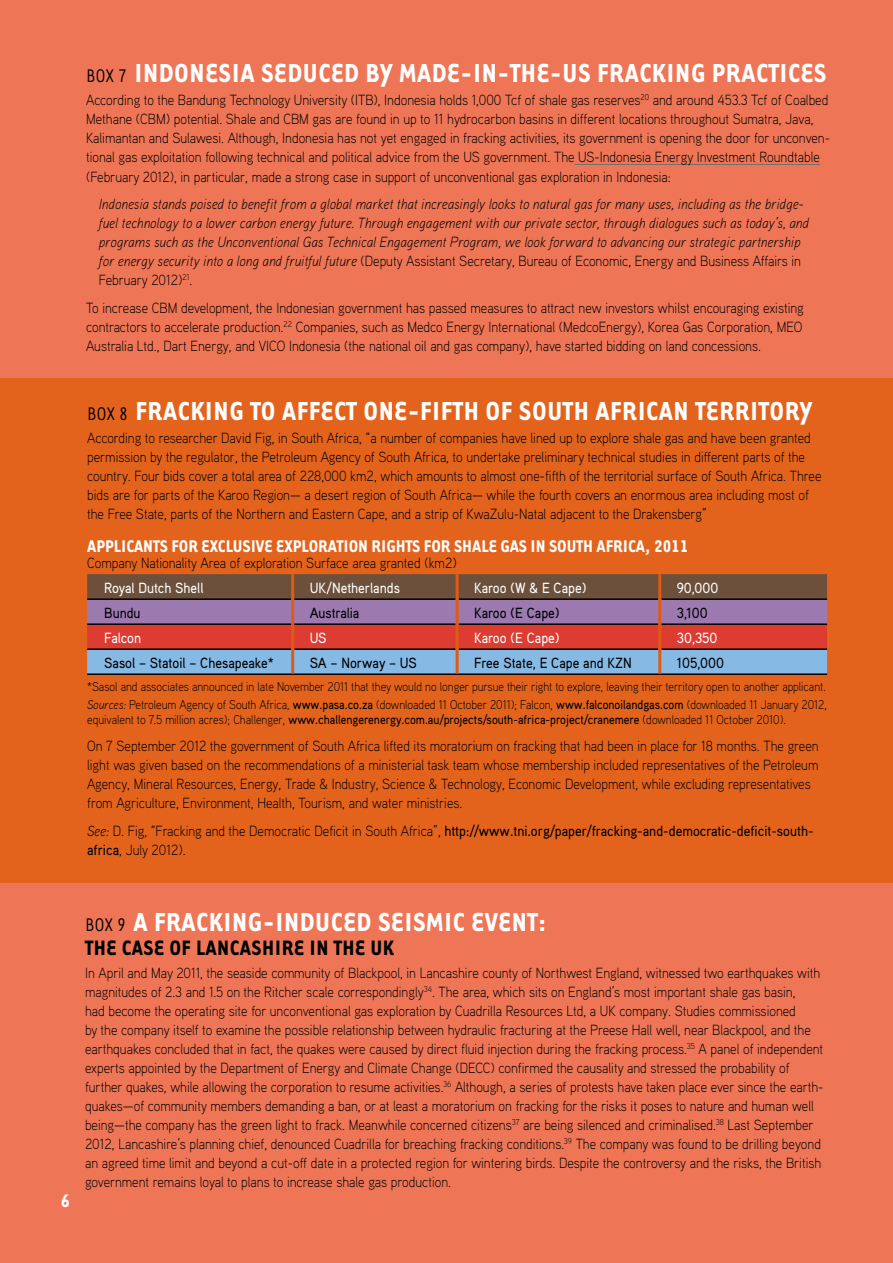
<style>
.page{position:relative;width:893px;height:1263px;background:#ee7656}
.page>*{position:absolute;margin:0;border:0;box-sizing:border-box;transform-origin:0 0}
.box_titls2{font:700 30px "Tarzana Narrow";letter-spacing:.02em;color:#fff}
.box_titls2-2{font:700 24px "Tarzana Narrow";letter-spacing:.02em;color:#000}
.t1{font:700 21px "Tarzana Narrow";color:#fff}
.titls{font:700 19.5px "Tarzana Narrow";color:#fff}
.txt{font:300 14.7px/19px "Aaux Pro";color:#000;scale:.92 1}
.txt-2{font:italic 300 14.7px/19px "Aaux Pro";color:#000;scale:.92 1}
.txt-3{font:500 14.7px/19px "Aaux Pro";color:#000;scale:.92 1}
.t2{font:500 14.7px "Aaux Pro";color:#fff;scale:.92 1}
.txt-4{font:300 12.75px/15px "Aaux Pro";color:#000;scale:.91 1}
.s1{font-weight:400;font-size:21px;color:#000}
.s2{font-style:normal}
.s3{font-style:italic}
.s4{font-weight:500}
.s5{font-weight:300;font-style:italic}
.s6{font-weight:300}
</style>
<div class="page">
<div style="left:0;top:378px;width:893px;height:505px;background:#e3631d"></div>
<hr style="left:575px;top:164px;width:245px;height:1px;background:#706f6f">
<svg style="left:87px;top:574px;width:740px;height:99px;background:#9a6f7f"></svg>
<hr style="left:87px;top:598px;width:204px;height:2px;background:#000">
<hr style="left:294px;top:598px;width:162px;height:2px;background:#000">
<hr style="left:459px;top:598px;width:199px;height:2px;background:#000">
<hr style="left:661px;top:598px;width:166px;height:2px;background:#000">
<hr style="left:87px;top:623px;width:204px;height:2px;background:#000">
<hr style="left:294px;top:623px;width:162px;height:2px;background:#000">
<hr style="left:459px;top:623px;width:199px;height:2px;background:#000">
<hr style="left:661px;top:623px;width:166px;height:2px;background:#000">
<hr style="left:87px;top:648px;width:204px;height:2px;background:#000">
<hr style="left:294px;top:648px;width:162px;height:2px;background:#000">
<hr style="left:459px;top:648px;width:199px;height:2px;background:#000">
<hr style="left:661px;top:648px;width:166px;height:2px;background:#000">
<hr style="left:87px;top:673px;width:206px;height:2px;background:#000">
<hr style="left:293px;top:673px;width:164px;height:2px;background:#000">
<hr style="left:457px;top:673px;width:203px;height:2px;background:#000">
<hr style="left:660px;top:673px;width:167px;height:2px;background:#000">
<hr style="left:291px;top:574px;width:3px;height:25px;background:#e15a11">
<hr style="left:456px;top:574px;width:3px;height:25px;background:#e15a11">
<hr style="left:658px;top:574px;width:3px;height:25px;background:#e15a11">
<hr style="left:291px;top:599px;width:3px;height:25px;background:#e15a11">
<hr style="left:456px;top:599px;width:3px;height:25px;background:#e15a11">
<hr style="left:658px;top:599px;width:3px;height:25px;background:#e15a11">
<hr style="left:291px;top:624px;width:3px;height:25px;background:#e15a11">
<hr style="left:456px;top:624px;width:3px;height:25px;background:#e15a11">
<hr style="left:658px;top:624px;width:3px;height:25px;background:#e15a11">
<hr style="left:291px;top:649px;width:3px;height:24px;background:#e15a11">
<hr style="left:456px;top:649px;width:3px;height:24px;background:#e15a11">
<hr style="left:658px;top:649px;width:3px;height:24px;background:#e15a11">
<p class="box_titls2" style="left:86px;top:54px;width:742px"><span class="s1">BOX 7</span> INDONESIA SEDUCED BY MADE-IN-THE-US FRACKING PRACTICES</p>
<p class="txt" style="left:86px;top:90px;width:810px">According to the Bandung Technology University (ITB), Indonesia holds 1,000 Tcf of shale gas reserves<sup>20</sup> and around 453.3 Tcf of Coalbed Methane (CBM) potential. Shale and CBM gas are found in up to 11 hydrocarbon basins in different locations throughout Sumatra, Java, Kalimantan and Sulawesi. Although, Indonesia has not yet engaged in fracking activities, its government is opening the door for unconven&shy;tional gas exploitation following technical and political advice from the US government. The US-Indonesia Energy Investment Roundtable (February 2012), in particular, made a strong case in support of unconventional gas exploration in Indonesia:</p>
<p class="txt-2" style="left:99px;top:194px;width:773px">Indonesia stands poised to benefit from a global market that increasingly looks to natural gas for many uses, including as the bridge&shy;fuel technology to a lower carbon energy future. Through engagement with our private sector, through dialogues such as today’s, and programs such as the Unconventional Gas Technical Engagement Program, we look forward to advancing our strategic partnership for energy security into a long and fruitful future <span class="s2">(Deputy Assistant Secretary, Bureau of Economic, Energy and Business Affairs in February 2012)</span><sup>21</sup><span class="s2">.</span></p>
<p class="txt" style="left:86px;top:298px;width:782px;text-align:justify">To increase CBM development, the Indonesian government has passed measures to attract new investors whilst encouraging existing contractors to accelerate production.<sup>22</sup> Companies, such as Medco Energy International (MedcoEnergy), Korea Gas Corporation, MEO Australia Ltd., Dart Energy, and VICO Indonesia (the national oil and gas company), have started bidding on land concessions.</p>
<p class="box_titls2" style="left:87px;top:392px;width:727px"><span class="s1">BOX 8</span> FRACKING TO AFFECT ONE-FIFTH OF SOUTH AFRICAN TERRITORY</p>
<p class="txt" style="left:87px;top:428px;width:800px">According to researcher David Fig, in South Africa, “a number of companies have lined up to explore shale gas and have been granted permission by the regulator, the Petroleum Agency of South Africa, to undertake preliminary technical studies in different parts of the country. Four bids cover a total area of 228,000 km2, which amounts to almost one-fifth of the territorial surface of South Africa. Three bids are for parts of the Karoo Region— a desert region of South Africa— while the fourth covers an enormous area including most of the Free State, parts of the Northern and Eastern Cape, and a strip of KwaZulu-Natal adjacent to the Drakensberg”</p>
<p class="titls" style="left:87px;top:534px;width:603px">APPLICANTS FOR EXCLUSIVE EXPLORATION RIGHTS FOR SHALE GAS IN SOUTH AFRICA, 2011</p>
<p class="txt" style="left:87px;top:553px;width:403px">Company Nationality Area of exploration Surface area granted (km2)</p>
<p class="t2" style="left:104px;top:578px;width:109px">Royal Dutch Shell</p>
<p class="t2" style="left:310px;top:578px;width:100px">UK/Netherlands</p>
<p class="t2" style="left:474px;top:578px;width:124px">Karoo (W &amp; E Cape)</p>
<p class="t2" style="left:677px;top:578px;width:47px">90,000</p>
<p class="txt-3" style="left:104px;top:603px;width:41px">Bundu</p>
<p class="txt-3" style="left:310px;top:603px;width:56px">Australia</p>
<p class="txt-3" style="left:474px;top:603px;width:94px">Karoo (E Cape)</p>
<p class="txt-3" style="left:677px;top:603px;width:35px">3,100</p>
<p class="t2" style="left:104px;top:628px;width:42px">Falcon</p>
<p class="t2" style="left:310px;top:628px;width:20px">US</p>
<p class="t2" style="left:474px;top:628px;width:94px">Karoo (E Cape)</p>
<p class="t2" style="left:677px;top:628px;width:46px">30,350</p>
<p class="txt-3" style="left:104px;top:653px;width:186px">Sasol – Statoil – Chesapeake*</p>
<p class="txt-3" style="left:310px;top:653px;width:118px">SA – Norway – US</p>
<p class="txt-3" style="left:474px;top:653px;width:173px">Free State, E Cape and KZN</p>
<p class="txt-3" style="left:677px;top:653px;width:53px">105,000</p>
<p class="txt-4" style="left:87px;top:679px;width:813px">*Sasol and associates announced in late November 2011 that they would no longer pursue their right to explore, leaving their territory open to another applicant.</p>
<p class="txt-4" style="left:87px;top:696px;width:815px"><span class="s3">Sources:</span> Petroleum Agency of South Africa, <span class="s4">www.pasa.co.za</span> (downloaded 11 October 2011); Falcon, <span class="s4">www.falconoilandgas.com</span> (downloaded 11 January 2012, equivalent to 7.5 million acres); Challenger, <span class="s4">www.challengerenergy.com.au/projects/south-africa-project/cranemere</span> (downloaded 11 October 2010).</p>
<p class="txt" style="left:87px;top:736px;width:797px">On 7 September 2012 the government of South Africa lifted its moratorium on fracking that had been in place for 18 months. The green light was given based on the recommendations of a ministerial task team whose membership included representatives of the Petroleum Agency, Mineral Resources, Energy, Trade &amp; Industry, Science &amp; Technology, Economic Development, while excluding representatives from Agriculture, Environment, Health, Tourism, and water ministries.</p>
<p class="txt-3" style="left:87px;top:821px;width:791px"><span class="s5">See:</span> <span class="s6">D. Fig, “Fracking and the Democratic Deficit in South Africa”,</span> http://www.tni.org/paper/fracking-and-democratic-deficit-south&shy;africa<span class="s6">, July 2012).</span></p>
<p class="t1" style="left:61px;top:1187px;width:11px">6</p>
<p class="box_titls2" style="left:85px;top:903px;width:463px"><span class="s1">BOX 9</span> A FRACKING-INDUCED SEISMIC EVENT:</p>
<p class="box_titls2-2" style="left:85px;top:932px;width:311px">THE CASE OF LANCASHIRE IN THE UK</p>
<p class="txt" style="left:85px;top:963px;width:804px">In April and May 2011, the seaside community of Blackpool, in Lancashire county of Northwest England, witnessed two earthquakes with magnitudes of 2.3 and 1.5 on the Ritcher scale correspondingly<sup>34</sup>. The area, which sits on England’s most important shale gas basin,<br>had become the operating site for unconventional gas exploration by Cuadrilla Resources Ltd, a UK company. Studies commissioned<br>by the company itself to examine the possible relationship between hydraulic fracturing at the Preese Hall well, near Blackpool, and the earthquakes concluded that in fact, the quakes were caused by direct fluid injection during the fracking process.<sup>35</sup> A panel of independent experts appointed by the Department of Energy and Climate Change (DECC) confirmed the causality and stressed the probability of further quakes, while allowing the corporation to resume activities.<sup>36</sup> Although, a series of protests have taken place ever since the earth&shy;quakes—of community members demanding a ban, or at least a moratorium on fracking for the risks it poses to nature and human well being—the company has the green light to frack. Meanwhile concerned citizens<sup>37</sup> are being silenced and criminalised.<sup>38</sup> Last September 2012, Lancashire’s planning chief, denounced Cuadrilla for breaching fracking conditions.<sup>39</sup> The company was found to be drilling beyond an agreed time limit and beyond a cut-off date in a protected region for wintering birds. Despite the controversy and the risks, the British government remains loyal to plans to increase shale gas production.</p>
</div>
